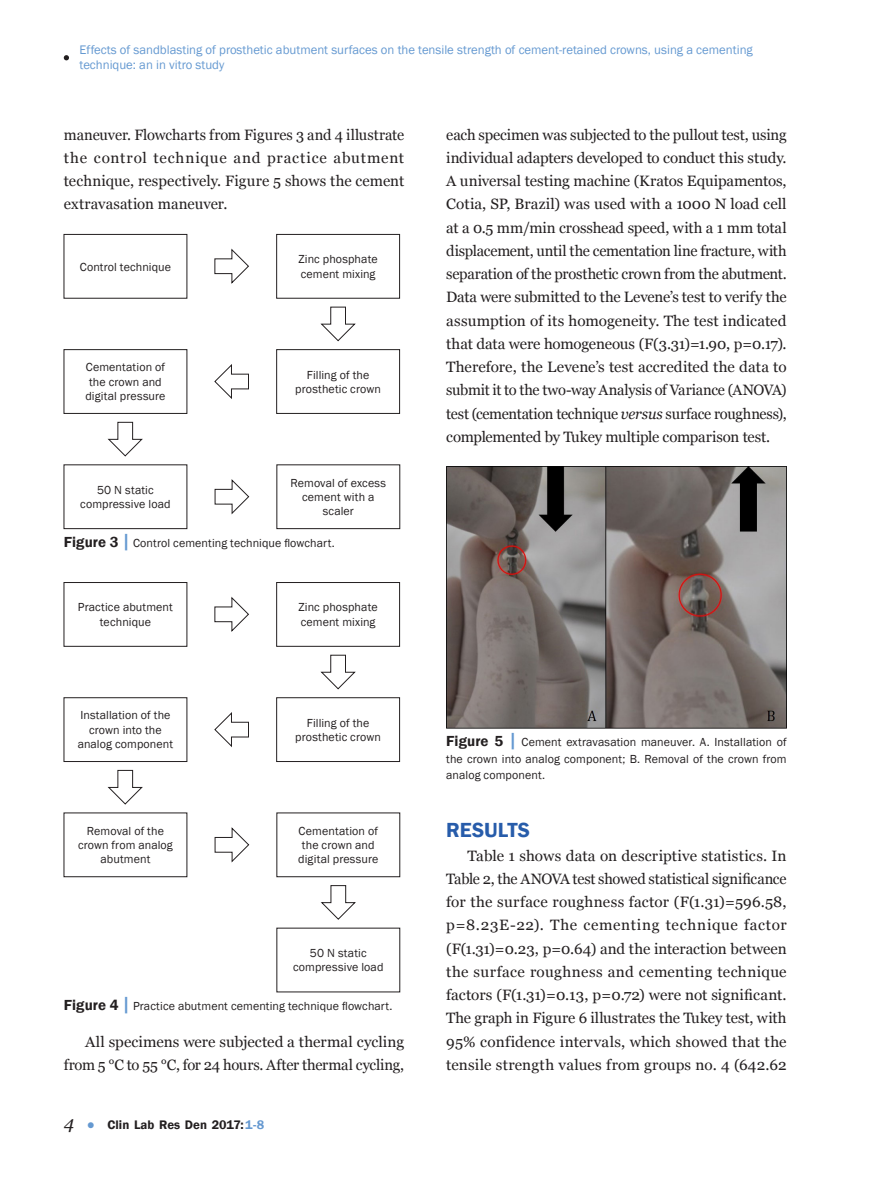
<style>
.page{position:relative;width:893px;height:1191px;background:#fff}
.page>*{position:absolute;margin:0;border:0;box-sizing:border-box;transform-origin:0 0}
._2_2_Sub1{font:600 21px "Franklin Gothic";color:#275caa}
._2_1_CORPO_TEXTO{font:15px/23.2px "Georgia";color:#231f20;text-align:justify}
.t1{font:12.75px/15.3px "Franklin Gothic";color:#6599d1}
.t2{font:600 12.75px "Franklin Gothic";color:#231f20}
._3_1_cota{font:12px/14.4px "Franklin Gothic";letter-spacing:.01em;color:#231f20;text-align:center}
._3_1_Legenda_abaixo{font:12px/16.5px "Franklin Gothic";letter-spacing:.01em;color:#231f20;text-align:justify}
.s1{font-weight:600;font-size:15px}
.s2{font-weight:600;font-size:19.5px;color:#6599d1}
.s3{font-family:"Georgia";font-weight:400;font-style:italic;font-size:18px}
.s4{font-weight:400;font-size:13.5px;color:#6599d1}
.s5{color:#6599d1}
.s6{font-style:italic}
</style>
<div class="page">
<svg style="left:64px;top:55px;width:5px;height:5px"></svg>
<img style="left:446px;top:467px;width:341px;height:261px">
<div style="left:64px;top:234px;width:123px;height:64px;border:1px solid #231f20"></div>
<div style="left:64px;top:349px;width:123px;height:64px;border:1px solid #231f20"></div>
<div style="left:64px;top:464px;width:123px;height:65px;border:1px solid #231f20"></div>
<div style="left:276px;top:234px;width:124px;height:64px;border:1px solid #231f20"></div>
<div style="left:276px;top:349px;width:124px;height:64px;border:1px solid #231f20"></div>
<div style="left:277px;top:464px;width:123px;height:65px;border:1px solid #231f20"></div>
<svg style="left:214px;top:249px;width:35px;height:34px"></svg>
<svg style="left:215px;top:479px;width:34px;height:35px"></svg>
<svg style="left:214px;top:364px;width:35px;height:35px"></svg>
<svg style="left:321px;top:307px;width:34px;height:34px"></svg>
<svg style="left:108px;top:422px;width:35px;height:34px"></svg>
<div style="left:64px;top:582px;width:123px;height:64px;border:1px solid #231f20"></div>
<div style="left:64px;top:697px;width:123px;height:64px;border:1px solid #231f20"></div>
<div style="left:64px;top:812px;width:123px;height:65px;border:1px solid #231f20"></div>
<div style="left:276px;top:582px;width:124px;height:64px;border:1px solid #231f20"></div>
<div style="left:277px;top:812px;width:123px;height:65px;border:1px solid #231f20"></div>
<div style="left:276px;top:697px;width:124px;height:64px;border:1px solid #231f20"></div>
<svg style="left:214px;top:597px;width:35px;height:34px"></svg>
<svg style="left:215px;top:827px;width:34px;height:35px"></svg>
<svg style="left:214px;top:712px;width:35px;height:35px"></svg>
<svg style="left:321px;top:655px;width:34px;height:34px"></svg>
<svg style="left:321px;top:885px;width:35px;height:34px"></svg>
<svg style="left:108px;top:770px;width:35px;height:34px"></svg>
<p class="t1" style="left:80px;top:42px;width:675px">Effects of sandblasting of prosthetic abutment surfaces on the tensile strength of cement-retained crowns, using a cementing technique: an in vitro study</p>
<p class="_2_1_CORPO_TEXTO" style="left:64px;top:122px;width:342px">maneuver. Flowcharts from Figures 3 and 4 illustrate the control technique and practice abutment technique, respectively. Figure 5 shows the cement extravasation maneuver.</p>
<p class="_3_1_cota" style="left:80px;top:259px;width:93px">Control technique</p>
<p class="_3_1_cota" style="left:85px;top:360px;width:81px">Cementation of the crown and digital pressure</p>
<p class="_3_1_cota" style="left:299px;top:252px;width:81px;text-align:left">Zinc phosphate cement mixing</p>
<p class="_3_1_cota" style="left:295px;top:367px;width:87px">Filling of the prosthetic crown</p>
<p class="_3_1_cota" style="left:290px;top:475px;width:97px">Removal of excess cement with a scaler</p>
<p class="_3_1_Legenda_abaixo" style="left:64px;top:535px;width:272px"><span class="s1">Figure 3</span> <span class="s2">|</span> Control cementing technique flowchart.</p>
<p class="_3_1_cota" style="left:80px;top:483px;width:92px">50 N static compressive load</p>
<p class="_3_1_cota" style="left:78px;top:600px;width:96px">Practice abutment technique</p>
<p class="_3_1_cota" style="left:78px;top:708px;width:97px">Installation of the crown into the analog component</p>
<p class="_3_1_cota" style="left:78px;top:823px;width:96px">Removal of the crown from analog abutment</p>
<p class="_3_1_cota" style="left:299px;top:600px;width:81px;text-align:left">Zinc phosphate cement mixing</p>
<p class="_3_1_cota" style="left:295px;top:715px;width:87px">Filling of the prosthetic crown</p>
<p class="_3_1_cota" style="left:298px;top:823px;width:81px">Cementation of the crown and digital pressure</p>
<p class="_3_1_cota" style="left:293px;top:946px;width:92px">50 N static compressive load</p>
<p class="_3_1_Legenda_abaixo" style="left:64px;top:998px;width:330px"><span class="s1">Figure 4</span> <span class="s2">|</span> Practice abutment cementing technique flowchart.</p>
<p class="_2_1_CORPO_TEXTO" style="left:64px;top:1029px;width:342px;text-align:right">All specimens were subjected a thermal cycling from 5 °C to 55 °C, for 24 hours. After thermal cycling,</p>
<p class="t2" style="left:64px;top:1117px;width:202px"><span class="s3">4</span> <span class="s4">●</span> Clin Lab Res Den 2017:<span class="s5">1-8</span></p>
<p class="_2_1_CORPO_TEXTO" style="left:446px;top:122px;width:342px">each specimen was subjected to the pullout test, using individual adapters developed to conduct this study.<br>A universal testing machine (Kratos Equipamentos, Cotia, SP, Brazil) was used with a 1000 N load cell at a 0.5 mm/min crosshead speed, with a 1 mm total displacement, until the cementation line fracture, with separation of the prosthetic crown from the abutment.<br>Data were submitted to the Levene’s test to verify the assumption of its homogeneity. The test indicated that data were homogeneous (F(3.31)=1.90, p=0.17).<br>Therefore, the Levene’s test accredited the data to submit it to the two-way Analysis of Variance (ANOVA) test (cementation technique <span class="s6">versus</span> surface roughness), complemented by Tukey multiple comparison test.</p>
<p class="_3_1_Legenda_abaixo" style="left:446px;top:734px;width:342px"><span class="s1">Figure 5</span> <span class="s2">|</span> Cement extravasation maneuver. A. Installation of the crown into analog component; B. Removal of the crown from analog component.</p>
<p class="_2_2_Sub1" style="left:446px;top:817px;width:85px">RESULTS</p>
<p class="_2_1_CORPO_TEXTO" style="left:446px;top:843px;width:342px;text-indent:21px">Table 1 shows data on descriptive statistics. In Table 2, the ANOVA test showed statistical significance for the surface roughness factor (F(1.31)=596.58, p=8.23E-22). The cementing technique factor (F(1.31)=0.23, p=0.64) and the interaction between the surface roughness and cementing technique factors (F(1.31)=0.13, p=0.72) were not significant.<br>The graph in Figure 6 illustrates the Tukey test, with 95% confidence intervals, which showed that the tensile strength values from groups no. 4 (642.62</p>
</div>
